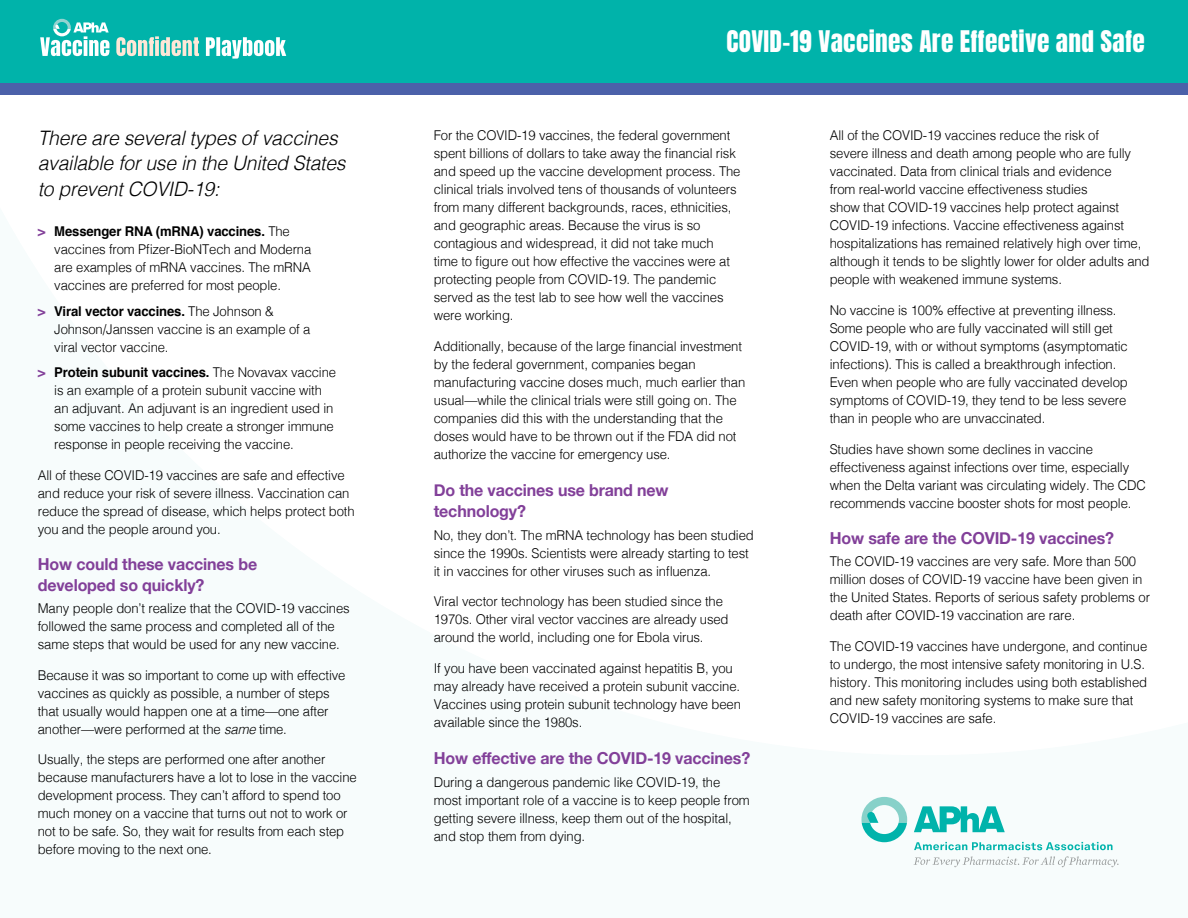
<style>
.page{position:relative;width:1188px;height:918px;background:#fff}
.page>*{position:absolute;margin:0;border:0;box-sizing:border-box;transform-origin:0 0}
.t1{font:25.35px "Anton";letter-spacing:.01em;color:#fff}
.t2{font:italic 300 19.95px/25.3px "Helvetica";letter-spacing:-.01em;color:#000}
.t3{font:700 16.5px/21px "Helvetica Neue";letter-spacing:-.01em;color:#824099}
.t4{font:300 13.5px/18px "Helvetica";letter-spacing:-.01em;color:#000}
.s1{font-weight:700;color:#824099}
.s2{font-weight:700}
.s3{font-style:italic}
</style>
<div class="page">
<svg style="left:861px;top:797px;width:46px;height:45px"></svg>
<svg style="left:914px;top:806px;width:91px;height:26px"></svg>
<svg style="left:914px;top:856px;width:205px;height:11px"></svg>
<svg style="left:914px;top:842px;width:199px;height:8px"></svg>
<div style="left:0;top:0;width:1188px;height:88px;background:#00b3aa"></div>
<div style="left:0;top:83px;width:1188px;height:12px;background:#4b61a9"></div>
<svg style="left:206px;top:37px;width:80px;height:22px"></svg>
<svg style="left:116px;top:36px;width:83px;height:20px"></svg>
<svg style="left:40px;top:19px;width:69px;height:37px"></svg>
<h2 class="t2" style="left:38px;top:124px;width:309px">There are several types of vaccines available for use in the United States to prevent COVID-19:</h2>
<p class="t4" style="left:54px;top:221px;width:259px;text-indent:-17px"><span class="s1">&gt;</span> <span class="s2">Messenger RNA (mRNA) vaccines.</span> The vaccines from Pfizer-BioNTech and Moderna are examples of mRNA vaccines. The mRNA vaccines are preferred for most people.</p>
<p class="t4" style="left:54px;top:301px;width:258px;text-indent:-17px"><span class="s1">&gt;</span> <span class="s2">Viral vector vaccines.</span> The Johnson &amp;<br>Johnson/Janssen vaccine is an example of a viral vector vaccine.</p>
<p class="t4" style="left:54px;top:362px;width:283px;text-indent:-17px"><span class="s1">&gt;</span> <span class="s2">Protein subunit vaccines.</span> The Novavax vaccine is an example of a protein subunit vaccine with an adjuvant. An adjuvant is an ingredient used in some vaccines to help create a stronger immune response in people receiving the vaccine.</p>
<p class="t4" style="left:38px;top:465px;width:318px">All of these COVID-19 vaccines are safe and effective and reduce your risk of severe illness. Vaccination can reduce the spread of disease, which helps protect both you and the people around you.</p>
<p class="t3" style="left:38px;top:554px;width:221px">How could these vaccines be developed so quickly?</p>
<p class="t4" style="left:38px;top:598px;width:314px">Many people don’t realize that the COVID-19 vaccines followed the same process and completed all of the same steps that would be used for any new vaccine.</p>
<p class="t4" style="left:38px;top:665px;width:309px">Because it was so important to come up with effective vaccines as quickly as possible, a number of steps that usually would happen one at a time—one after another—were performed at the <span class="s3">same</span> time.</p>
<p class="t4" style="left:38px;top:750px;width:321px">Usually, the steps are performed one after another because manufacturers have a lot to lose in the vaccine development process. They can’t afford to spend too much money on a vaccine that turns out not to work or not to be safe. So, they wait for results from each step before moving to the next one.</p>
<h1 class="t1" style="left:726px;top:29px;width:420px">COVID-19 Vaccines Are Effective and Safe</h1>
<p class="t4" style="left:434px;top:126px;width:308px">For the COVID-19 vaccines, the federal government spent billions of dollars to take away the financial risk and speed up the vaccine development process. The clinical trials involved tens of thousands of volunteers from many different backgrounds, races, ethnicities, and geographic areas. Because the virus is so contagious and widespread, it did not take much time to figure out how effective the vaccines were at protecting people from COVID-19. The pandemic served as the test lab to see how well the vaccines were working.</p>
<p class="t4" style="left:434px;top:336px;width:313px">Additionally, because of the large financial investment by the federal government, companies began manufacturing vaccine doses much, much earlier than usual—while the clinical trials were still going on. The companies did this with the understanding that the doses would have to be thrown out if the FDA did not authorize the vaccine for emergency use.</p>
<p class="t3" style="left:434px;top:480px;width:236px">Do the vaccines use brand new technology?</p>
<p class="t4" style="left:434px;top:525px;width:322px">No, they don’t. The mRNA technology has been studied since the 1990s. Scientists were already starting to test it in vaccines for other viruses such as influenza.</p>
<p class="t4" style="left:434px;top:592px;width:296px">Viral vector technology has been studied since the<br>1970s. Other viral vector vaccines are already used around the world, including one for Ebola virus.</p>
<p class="t4" style="left:434px;top:658px;width:309px">If you have been vaccinated against hepatitis B, you may already have received a protein subunit vaccine.<br>Vaccines using protein subunit technology have been available since the 1980s.</p>
<p class="t3" style="left:434px;top:748px;width:318px">How effective are the COVID-19 vaccines?</p>
<p class="t4" style="left:434px;top:772px;width:318px">During a dangerous pandemic like COVID-19, the most important role of a vaccine is to keep people from getting severe illness, keep them out of the hospital, and stop them from dying.</p>
<p class="t4" style="left:830px;top:126px;width:321px">All of the COVID-19 vaccines reduce the risk of<br>severe illness and death among people who are fully vaccinated. Data from clinical trials and evidence<br>from real-world vaccine effectiveness studies<br>show that COVID-19 vaccines help protect against COVID-19 infections. Vaccine effectiveness against hospitalizations has remained relatively high over time, although it tends to be slightly lower for older adults and people with weakened immune systems.</p>
<p class="t4" style="left:830px;top:300px;width:300px">No vaccine is 100% effective at preventing illness.<br>Some people who are fully vaccinated will still get COVID-19, with or without symptoms (asymptomatic infections). This is called a breakthrough infection.<br>Even when people who are fully vaccinated develop symptoms of COVID-19, they tend to be less severe than in people who are unvaccinated.</p>
<p class="t4" style="left:830px;top:439px;width:318px">Studies have shown some declines in vaccine effectiveness against infections over time, especially when the Delta variant was circulating widely. The CDC recommends vaccine booster shots for most people.</p>
<p class="t3" style="left:830px;top:528px;width:286px">How safe are the COVID-19 vaccines?</p>
<p class="t4" style="left:830px;top:551px;width:322px">The COVID-19 vaccines are very safe. More than 500 million doses of COVID-19 vaccine have been given in the United States. Reports of serious safety problems or death after COVID-19 vaccination are rare.</p>
<p class="t4" style="left:830px;top:636px;width:319px">The COVID-19 vaccines have undergone, and continue to undergo, the most intensive safety monitoring in U.S. history. This monitoring includes using both established and new safety monitoring systems to make sure that COVID-19 vaccines are safe.</p>
</div>
